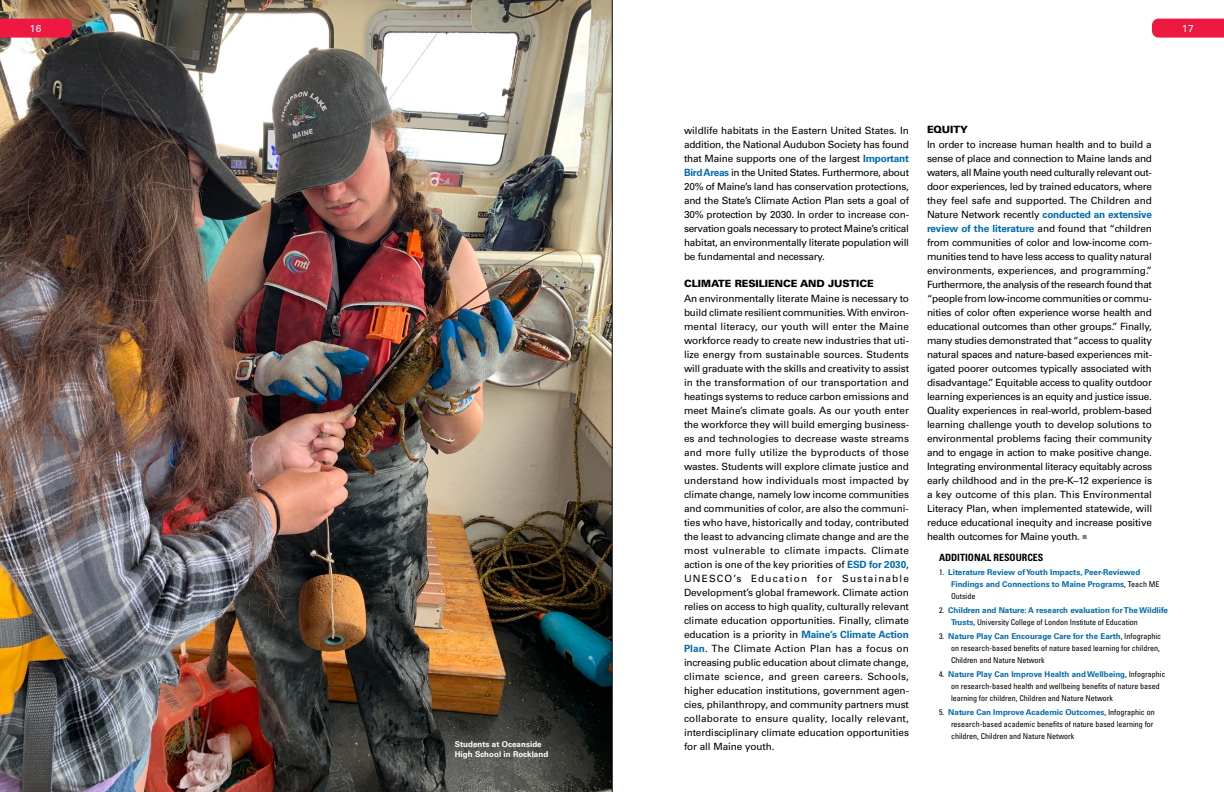
<style>
.page{position:relative;width:1224px;height:792px;background:#fff}
.page>*{position:absolute;margin:0;border:0;box-sizing:border-box;transform-origin:0 0}
.t1{font:10px/14px "Univers LT Pro 55 Roman";letter-spacing:-.02em;color:#000;text-align:justify}
.t2{font:700 10px "Univers LT Pro 65";letter-spacing:-.01em;color:#006aaf}
.t3{font:900 10px "Univers LT Pro 75";letter-spacing:-.005em;color:#000}
.t4{font:700 condensed 10px "Univers LT Pro";color:#000}
.t5{font:10px "Univers LT Pro 55 Roman";color:#fff}
.t6{font:condensed 8px/12px "Univers LT Pro";color:#000}
.t7{font:700 8px/12px "Univers LT Pro 65";color:#006aaf}
.t8{font:700 8px/10px "Univers LT Pro 65";letter-spacing:.005em;color:#fff}
.s1{font-family:"Univers LT Pro 65";font-weight:700;color:#006aaf}
.s2{font-family:"Univers LT Pro 55 Roman";font-weight:400;color:#000}
.s3{color:#808285}
.s4{font-family:"Univers LT Pro";font-weight:400;font-stretch:condensed;color:#000}
.s5{font-family:"Univers LT Pro 65";font-weight:700;font-stretch:normal;color:#006aaf}
</style>
<div class="page">
<img style="left:0;top:0;width:612px;height:792px">
<svg style="left:1152px;top:19px;width:72px;height:19px"></svg>
<svg style="left:0;top:19px;width:72px;height:19px"></svg>
<hr style="left:612px;top:0;width:1px;height:792px;background:#000">
<p class="t5" style="left:30px;top:21px;width:13px">16</p>
<p class="t5" style="left:1182px;top:21px;width:13px">17</p>
<p class="t8" style="left:455px;top:739px;width:95px">Students at Oceanside<br>High School in Rockland</p>
<p class="t1" style="left:684px;top:123px;width:227px">wildlife habitats in the Eastern United States. In addition, the National Audubon Society has found that Maine supports one of the largest <span class="s1">Important Bird Areas</span> in the United States. Furthermore, about 20% of Maine’s land has conservation protections, and the State’s Climate Action Plan sets a goal of 30% protection by 2030. In order to increase con&shy;servation goals necessary to protect Maine’s critical habitat, an environmentally literate population will be fundamental and necessary.</p>
<p class="t3" style="left:684px;top:276px;width:191px">CLIMATE RESILIENCE AND JUSTICE</p>
<p class="t1" style="left:684px;top:291px;width:227px">An environmentally literate Maine is necessary to build climate resilient communities. With environ&shy;mental literacy, our youth will enter the Maine workforce ready to create new industries that uti&shy;lize energy from sustainable sources. Students will graduate with the skills and creativity to assist in the transformation of our transportation and heatings systems to reduce carbon emissions and meet Maine’s climate goals. As our youth enter the workforce they will build emerging business&shy;es and technologies to decrease waste streams and more fully utilize the byproducts of those wastes. Students will explore climate justice and understand how individuals most impacted by climate change, namely low income communities and communities of color, are also the communi&shy;ties who have, historically and today, contributed the least to advancing climate change and are the most vulnerable to climate impacts. Climate action is one of the key priorities of <span class="s1">ESD for 2030</span>, UNESCO’s Education for Sustainable Development’s global framework. Climate action relies on access to high quality, culturally relevant climate education opportunities. Finally, climate education is a priority in <span class="s1">Maine’s Climate Action Plan</span>. The Climate Action Plan has a focus on increasing public education about climate change, climate science, and green careers. Schools, higher education institutions, government agen&shy;cies, philanthropy, and community partners must collaborate to ensure quality, locally relevant, interdisciplinary climate education opportunities for all Maine youth.</p>
<p class="t3" style="left:927px;top:122px;width:42px">EQUITY</p>
<p class="t1" style="left:927px;top:137px;width:227px">In order to increase human health and to build a sense of place and connection to Maine lands and waters, all Maine youth need culturally relevant out&shy;door experiences, led by trained educators, where they feel safe and supported. The Children and Nature Network recently <span class="s1">conducted an extensive</span></p>
<p class="t2" style="left:927px;top:221px;width:226px">review of the literature <span class="s2">and found that “children</span></p>
<p class="t1" style="left:927px;top:235px;width:227px">from communities of color and low-income com&shy;munities tend to have less access to quality natural environments, experiences, and programming.” Furthermore, the analysis of the research found that “people from low-income communities or commu&shy;nities of color often experience worse health and educational outcomes than other groups.” Finally, many studies demonstrated that “access to quality natural spaces and nature-based experiences mit&shy;igated poorer outcomes typically associated with disadvantage.” Equitable access to quality outdoor learning experiences is an equity and justice issue.<br>Quality experiences in real-world, problem-based learning challenge youth to develop solutions to environmental problems facing their community and to engage in action to make positive change.<br>Integrating environmental literacy equitably across early childhood and in the pre-K–12 experience is a key outcome of this plan. This Environmental Literacy Plan, when implemented statewide, will reduce educational inequity and increase positive health outcomes for Maine youth. <span class="s3">■</span></p>
<p class="t4" style="left:939px;top:552px;width:106px">ADDITIONAL RESOURCES</p>
<p class="t7" style="left:951px;top:566px;width:210px;text-indent:-12px"><span class="s4">1.</span> Literature Review of Youth Impacts, Peer-Reviewed<br>Findings and Connections to Maine Programs<span class="s4">, Teach ME</span></p>
<p class="t6" style="left:951px;top:590px;width:26px">Outside</p>
<p class="t7" style="left:939px;top:604px;width:230px"><span class="s4">2.</span> Children and Nature: A research evaluation for The Wildlife</p>
<p class="t6" style="left:951px;top:616px;width:188px"><span class="s5">Trusts</span>, University College of London Institute of Education</p>
<p class="t7" style="left:939px;top:630px;width:224px"><span class="s4">3.</span> Nature Play Can Encourage Care for the Earth<span class="s4">, Infographic</span></p>
<p class="t6" style="left:951px;top:642px;width:210px">on research-based benefits of nature based learning for children,<br>Children and Nature Network</p>
<p class="t7" style="left:939px;top:668px;width:228px"><span class="s4">4.</span> Nature Play Can Improve Health and Wellbeing<span class="s4">, Infographic</span></p>
<p class="t6" style="left:951px;top:680px;width:210px">on research-based health and wellbeing benefits of nature based learning for children, Children and Nature Network</p>
<p class="t7" style="left:939px;top:706px;width:217px"><span class="s4">5.</span> Nature Can Improve Academic Outcomes<span class="s4">, Infographic on</span></p>
<p class="t6" style="left:951px;top:718px;width:204px">research-based academic benefits of nature based learning for children, Children and Nature Network</p>
</div>
